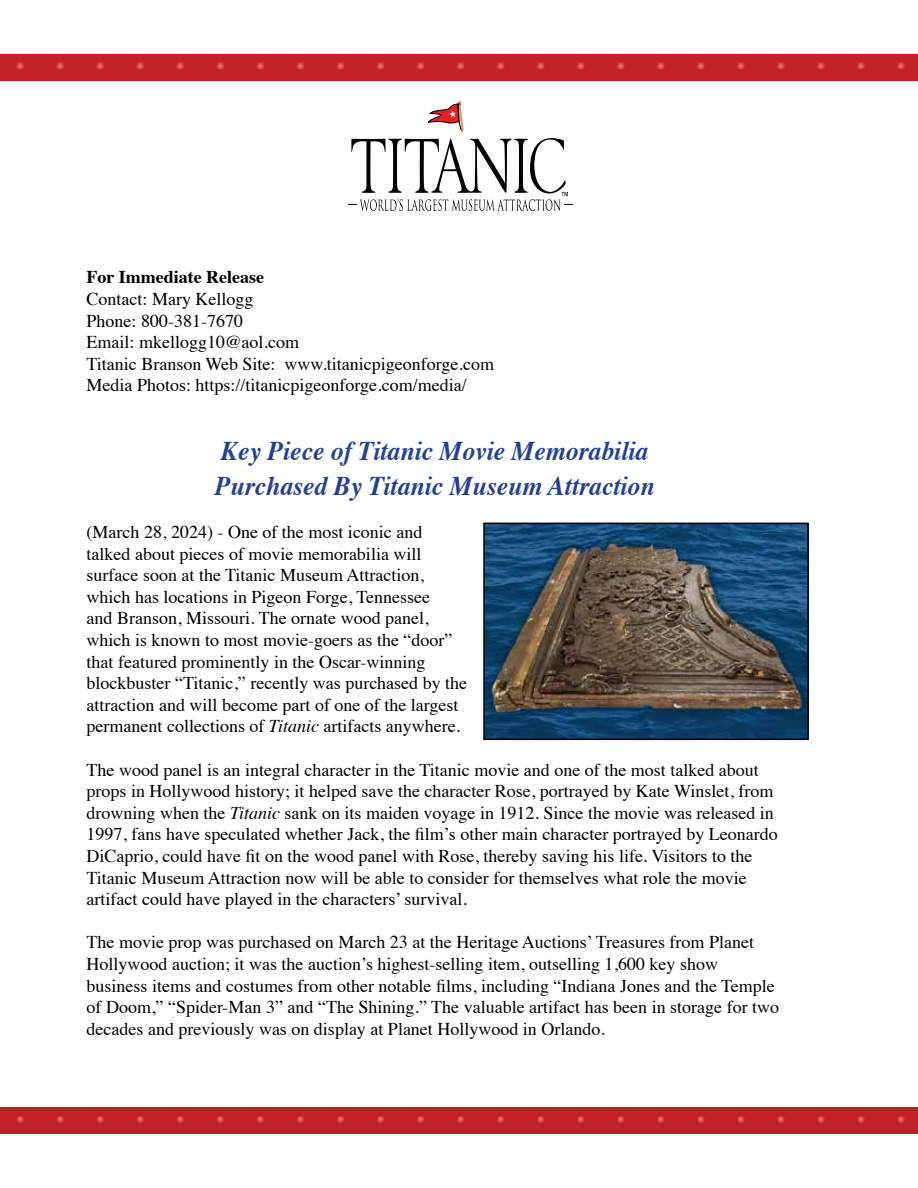
<style>
.page{position:relative;width:918px;height:1188px;background:#fff}
.page>*{position:absolute;margin:0;border:0;box-sizing:border-box;transform-origin:0 0}
.t1{font:italic 700 27px/34.5px "Times";color:#25408f;scale:.95 1}
.t2{font:18px/21.6px "Times";color:#000}
.t3{font:700 18px "Times";color:#000}
.s1{font-style:italic}
</style>
<div class="page">
<div style="left:0;top:54px;width:918px;height:26px;background:#c22126"></div>
<svg style="left:16px;top:62px;width:8px;height:8px"></svg>
<svg style="left:56px;top:62px;width:8px;height:8px"></svg>
<svg style="left:96px;top:62px;width:8px;height:8px"></svg>
<svg style="left:136px;top:62px;width:8px;height:8px"></svg>
<svg style="left:176px;top:62px;width:8px;height:8px"></svg>
<svg style="left:216px;top:62px;width:8px;height:8px"></svg>
<svg style="left:256px;top:62px;width:8px;height:8px"></svg>
<svg style="left:297px;top:62px;width:7px;height:8px"></svg>
<svg style="left:337px;top:62px;width:7px;height:8px"></svg>
<svg style="left:377px;top:62px;width:7px;height:8px"></svg>
<svg style="left:417px;top:62px;width:7px;height:8px"></svg>
<svg style="left:457px;top:62px;width:7px;height:8px"></svg>
<svg style="left:497px;top:62px;width:8px;height:8px"></svg>
<svg style="left:537px;top:62px;width:8px;height:8px"></svg>
<svg style="left:577px;top:62px;width:8px;height:8px"></svg>
<svg style="left:617px;top:62px;width:8px;height:8px"></svg>
<svg style="left:657px;top:62px;width:8px;height:8px"></svg>
<svg style="left:697px;top:62px;width:8px;height:8px"></svg>
<svg style="left:737px;top:62px;width:8px;height:8px"></svg>
<svg style="left:777px;top:62px;width:8px;height:8px"></svg>
<svg style="left:817px;top:62px;width:8px;height:8px"></svg>
<svg style="left:857px;top:62px;width:8px;height:8px"></svg>
<svg style="left:897px;top:62px;width:8px;height:8px"></svg>
<div style="left:0;top:1108px;width:918px;height:26px;background:#c22126"></div>
<svg style="left:16px;top:1116px;width:8px;height:7px"></svg>
<svg style="left:56px;top:1116px;width:8px;height:7px"></svg>
<svg style="left:96px;top:1116px;width:8px;height:7px"></svg>
<svg style="left:136px;top:1116px;width:8px;height:7px"></svg>
<svg style="left:176px;top:1116px;width:8px;height:7px"></svg>
<svg style="left:216px;top:1116px;width:8px;height:7px"></svg>
<svg style="left:256px;top:1116px;width:8px;height:7px"></svg>
<svg style="left:297px;top:1116px;width:7px;height:7px"></svg>
<svg style="left:337px;top:1116px;width:7px;height:7px"></svg>
<svg style="left:377px;top:1116px;width:7px;height:7px"></svg>
<svg style="left:417px;top:1116px;width:8px;height:7px"></svg>
<svg style="left:457px;top:1116px;width:8px;height:7px"></svg>
<svg style="left:497px;top:1116px;width:8px;height:7px"></svg>
<svg style="left:537px;top:1116px;width:8px;height:7px"></svg>
<svg style="left:577px;top:1116px;width:8px;height:7px"></svg>
<svg style="left:617px;top:1116px;width:8px;height:7px"></svg>
<svg style="left:657px;top:1116px;width:8px;height:7px"></svg>
<svg style="left:697px;top:1116px;width:8px;height:7px"></svg>
<svg style="left:737px;top:1116px;width:8px;height:7px"></svg>
<svg style="left:777px;top:1116px;width:8px;height:7px"></svg>
<svg style="left:817px;top:1116px;width:8px;height:7px"></svg>
<svg style="left:857px;top:1116px;width:8px;height:7px"></svg>
<svg style="left:897px;top:1116px;width:8px;height:7px"></svg>
<svg style="left:348px;top:101px;width:225px;height:110px"></svg>
<img style="left:486px;top:526px;width:320px;height:211px">
<div style="left:483px;top:523px;width:326px;height:217px;border:2px solid #000"></div>
<p class="t3" style="left:87px;top:260px;width:179px">For Immediate Release</p>
<p class="t2" style="left:87px;top:287px;width:409px">Contact: Mary Kellogg<br>Phone: 800-381-7670<br>Email: mkellogg10@aol.com<br>Titanic Branson Web Site: www.titanicpigeonforge.com Media Photos: https://titanicpigeonforge.com/media/</p>
<h1 class="t1" style="left:215px;top:432px;width:465px">Key Piece of Titanic Movie Memorabilia<br>Purchased By Titanic Museum Attraction</h1>
<p class="t2" style="left:87px;top:520px;width:382px">(March 28, 2024) - One of the most iconic and talked about pieces of movie memorabilia will surface soon at the Titanic Museum Attraction, which has locations in Pigeon Forge, Tennessee<br>and Branson, Missouri. The ornate wood panel, which is known to most movie-goers as the “door” that featured prominently in the Oscar-winning blockbuster “Titanic,” recently was purchased by the attraction and will become part of one of the largest permanent collections of <span class="s1">Titanic</span> artifacts anywhere.</p>
<p class="t2" style="left:87px;top:757px;width:693px">The wood panel is an integral character in the Titanic movie and one of the most talked about props in Hollywood history; it helped save the character Rose, portrayed by Kate Winslet, from drowning when the <span class="s1">Titanic</span> sank on its maiden voyage in 1912. Since the movie was released in 1997, fans have speculated whether Jack, the film’s other main character portrayed by Leonardo DiCaprio, could have fit on the wood panel with Rose, thereby saving his life. Visitors to the Titanic Museum Attraction now will be able to consider for themselves what role the movie artifact could have played in the characters’ survival.</p>
<p class="t2" style="left:87px;top:930px;width:694px">The movie prop was purchased on March 23 at the Heritage Auctions’ Treasures from Planet Hollywood auction; it was the auction’s highest-selling item, outselling 1,600 key show business items and costumes from other notable films, including “Indiana Jones and the Temple of Doom,” “Spider-Man 3” and “The Shining.” The valuable artifact has been in storage for two decades and previously was on display at Planet Hollywood in Orlando.</p>
</div>
